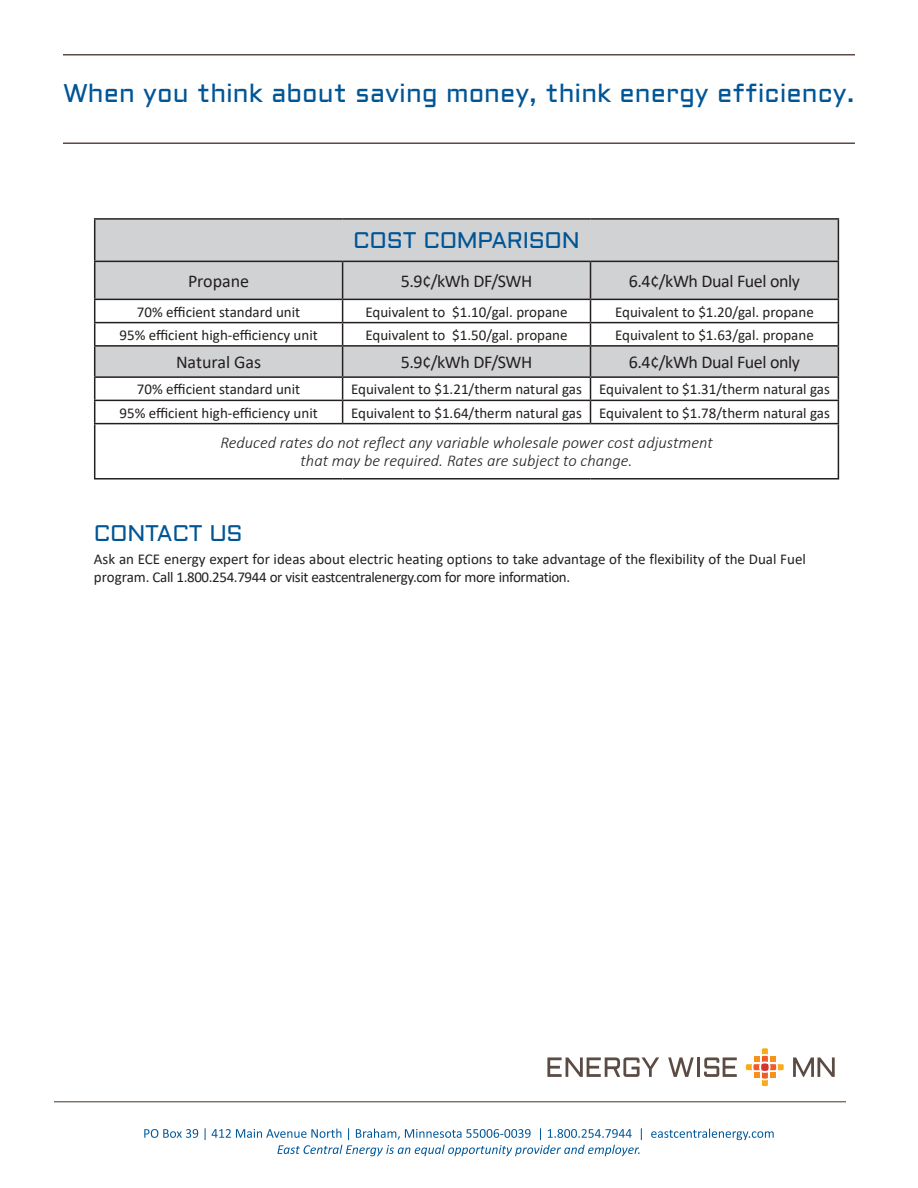
<style>
.page{position:relative;width:918px;height:1188px;background:#fff}
.page>*{position:absolute;margin:0;border:0;box-sizing:border-box;transform-origin:0 0}
.t1{font:25.5px "Aldrich";color:#005595}
.t2{font:22.5px "Aldrich";letter-spacing:-.015em;color:#005595}
.t3{font:18px "Calibri";letter-spacing:-.025em;color:#231f20}
.t4{font:18px "Calibri";color:#231f20}
.t5{font:italic 300 16.5px/18px "Calibri";color:#231f20;text-align:center}
.t6{font:15px/18px "Calibri";color:#231f20}
</style>
<div class="page">
<svg style="left:746px;top:1048px;width:38px;height:38px"></svg>
<svg style="left:547px;top:1057px;width:112px;height:20px"></svg>
<svg style="left:668px;top:1057px;width:26px;height:20px"></svg>
<hr style="left:697px;top:1057px;width:3px;height:20px;background:#5b4b43">
<svg style="left:704px;top:1057px;width:33px;height:20px"></svg>
<svg style="left:793px;top:1057px;width:42px;height:20px"></svg>
<hr style="left:54px;top:1101px;width:792px;height:1px;background:#5b4b43">
<svg style="left:144px;top:1128px;width:630px;height:28px"></svg>
<svg style="left:95px;top:220px;width:743px;height:156px;fill:#d1d2d4"></svg>
<hr style="left:94px;top:218px;width:249px;height:2px;background:#231f20">
<hr style="left:94px;top:220px;width:1px;height:41px;background:#231f20">
<hr style="left:343px;top:218px;width:248px;height:2px;background:#231f20">
<hr style="left:591px;top:218px;width:248px;height:2px;background:#231f20">
<hr style="left:838px;top:220px;width:1px;height:41px;background:#231f20">
<hr style="left:94px;top:261px;width:249px;height:1px;background:#231f20">
<hr style="left:94px;top:262px;width:1px;height:37px;background:#231f20">
<hr style="left:343px;top:261px;width:248px;height:1px;background:#231f20">
<hr style="left:342px;top:262px;width:1px;height:37px;background:#231f20">
<hr style="left:591px;top:261px;width:248px;height:1px;background:#231f20">
<hr style="left:590px;top:262px;width:1px;height:37px;background:#231f20">
<hr style="left:838px;top:262px;width:1px;height:37px;background:#231f20">
<hr style="left:94px;top:299px;width:249px;height:1px;background:#231f20">
<hr style="left:343px;top:299px;width:248px;height:1px;background:#231f20">
<hr style="left:591px;top:299px;width:248px;height:1px;background:#231f20">
<hr style="left:94px;top:322px;width:249px;height:1px;background:#231f20">
<hr style="left:343px;top:322px;width:248px;height:1px;background:#231f20">
<hr style="left:591px;top:322px;width:248px;height:1px;background:#231f20">
<hr style="left:94px;top:345px;width:249px;height:2px;background:#231f20">
<hr style="left:343px;top:345px;width:248px;height:2px;background:#231f20">
<hr style="left:591px;top:345px;width:248px;height:2px;background:#231f20">
<hr style="left:94px;top:376px;width:249px;height:2px;background:#231f20">
<hr style="left:343px;top:376px;width:248px;height:2px;background:#231f20">
<hr style="left:591px;top:376px;width:248px;height:2px;background:#231f20">
<hr style="left:94px;top:400px;width:249px;height:1px;background:#231f20">
<svg style="left:94px;top:300px;width:1px;height:123px"></svg>
<hr style="left:343px;top:400px;width:248px;height:1px;background:#231f20">
<svg style="left:342px;top:300px;width:1px;height:123px"></svg>
<hr style="left:591px;top:400px;width:248px;height:1px;background:#231f20">
<svg style="left:590px;top:300px;width:1px;height:123px"></svg>
<svg style="left:838px;top:300px;width:1px;height:123px"></svg>
<hr style="left:94px;top:423px;width:249px;height:1px;background:#231f20">
<hr style="left:94px;top:424px;width:1px;height:54px;background:#231f20">
<hr style="left:343px;top:423px;width:248px;height:1px;background:#231f20">
<hr style="left:591px;top:423px;width:248px;height:1px;background:#231f20">
<hr style="left:838px;top:424px;width:1px;height:54px;background:#231f20">
<hr style="left:94px;top:478px;width:249px;height:2px;background:#231f20">
<hr style="left:343px;top:478px;width:248px;height:2px;background:#231f20">
<hr style="left:591px;top:478px;width:248px;height:2px;background:#231f20">
<hr style="left:63px;top:142px;width:792px;height:2px;background:#5b4b43">
<hr style="left:63px;top:54px;width:792px;height:2px;background:#5b4b43">
<h1 class="t1" style="left:63px;top:76px;width:793px">When you think about saving money, think energy efficiency.</h1>
<h2 class="t2" style="left:353px;top:225px;width:228px">COST COMPARISON</h2>
<p class="t4" style="left:188px;top:269px;width:63px">Propane</p>
<p class="t3" style="left:401px;top:269px;width:133px">5.9¢/kWh DF/SWH</p>
<p class="t3" style="left:629px;top:269px;width:173px">6.4¢/kWh Dual Fuel only</p>
<p class="t6" style="left:137px;top:302px;width:165px">70% efficient standard unit</p>
<p class="t6" style="left:365px;top:302px;width:204px">Equivalent to $1.10/gal. propane</p>
<p class="t6" style="left:615px;top:302px;width:200px">Equivalent to $1.20/gal. propane</p>
<p class="t6" style="left:119px;top:326px;width:200px">95% efficient high-efficiency unit</p>
<p class="t6" style="left:365px;top:326px;width:204px">Equivalent to $1.50/gal. propane</p>
<p class="t6" style="left:615px;top:326px;width:200px">Equivalent to $1.63/gal. propane</p>
<p class="t4" style="left:176px;top:350px;width:87px">Natural Gas</p>
<p class="t3" style="left:401px;top:350px;width:133px">5.9¢/kWh DF/SWH</p>
<p class="t3" style="left:629px;top:350px;width:173px">6.4¢/kWh Dual Fuel only</p>
<p class="t6" style="left:137px;top:380px;width:165px">70% efficient standard unit</p>
<p class="t6" style="left:351px;top:380px;width:480px">Equivalent to $1.21/therm natural gas Equivalent to $1.31/therm natural gas</p>
<p class="t6" style="left:119px;top:403px;width:200px">95% efficient high-efficiency unit</p>
<p class="t6" style="left:351px;top:403px;width:480px">Equivalent to $1.64/therm natural gas Equivalent to $1.78/therm natural gas</p>
<p class="t5" style="left:220px;top:434px;width:494px">Reduced rates do not reflect any variable wholesale power cost adjustment that may be required. Rates are subject to change.</p>
<h2 class="t2" style="left:94px;top:518px;width:150px">CONTACT US</h2>
<p class="t6" style="left:94px;top:549px;width:713px">Ask an ECE energy expert for ideas about electric heating options to take advantage of the flexibility of the Dual Fuel program. Call 1.800.254.7944 or visit eastcentralenergy.com for more information.</p>
</div>
